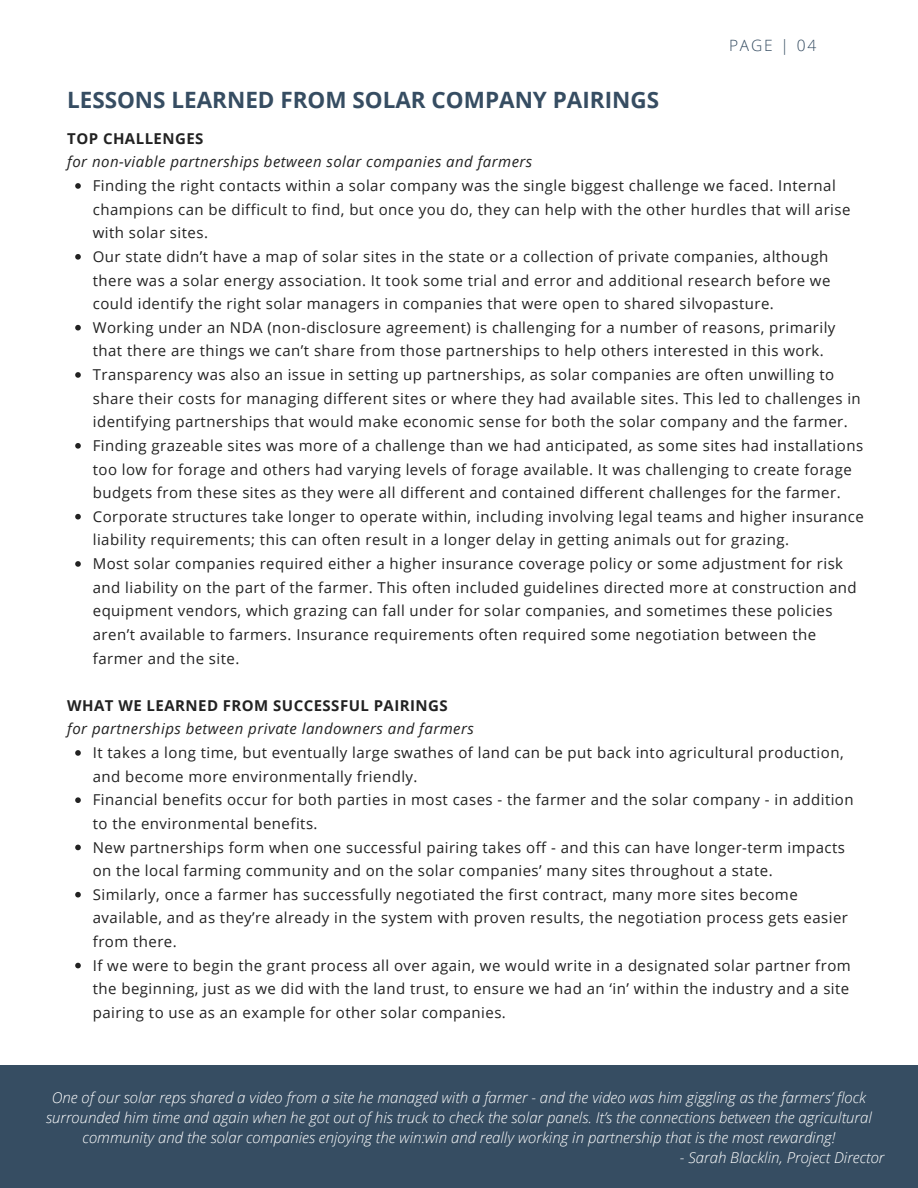
<style>
.page{position:relative;width:918px;height:1188px;background:#fff}
.page>*{position:absolute;margin:0;border:0;box-sizing:border-box;transform-origin:0 0}
.t1{font:700 22.5px "Open Sans";color:#364d62}
.t2{font:300 15.6px "Open Sans";letter-spacing:.12em;color:#364d62}
.t3{font:15px/23.7px "Open Sans";letter-spacing:.03em;color:#222}
.t4{font:italic 300 15px/20.2px "Open Sans";color:#fff;text-align:center}
.t5{font:italic 15px "Open Sans";letter-spacing:.03em;color:#222}
.t6{font:700 15px "Open Sans";letter-spacing:.03em;color:#222}
</style>
<div class="page">
<svg style="left:75px;top:183px;width:6px;height:6px"></svg>
<svg style="left:75px;top:254px;width:6px;height:6px"></svg>
<svg style="left:75px;top:325px;width:6px;height:6px"></svg>
<svg style="left:75px;top:372px;width:6px;height:6px"></svg>
<svg style="left:75px;top:443px;width:6px;height:6px"></svg>
<svg style="left:75px;top:514px;width:6px;height:6px"></svg>
<svg style="left:75px;top:561px;width:6px;height:6px"></svg>
<svg style="left:75px;top:750px;width:6px;height:6px"></svg>
<svg style="left:75px;top:797px;width:6px;height:6px"></svg>
<svg style="left:75px;top:845px;width:6px;height:5px"></svg>
<svg style="left:75px;top:892px;width:6px;height:6px"></svg>
<svg style="left:75px;top:963px;width:6px;height:5px"></svg>
<div style="left:0;top:1065px;width:918px;height:123px;background:#364d62"></div>
<p class="t1" style="left:67px;top:84px;width:594px">LESSONS LEARNED FROM SOLAR COMPANY PAIRINGS</p>
<p class="t6" style="left:67px;top:128px;width:138px">TOP CHALLENGES</p>
<p class="t5" style="left:67px;top:151px;width:467px">for non-viable partnerships between solar companies and farmers</p>
<p class="t2" style="left:729px;top:35px;width:89px">PAGE | 04</p>
<p class="t3" style="left:93px;top:173px;width:759px">Finding the right contacts within a solar company was the single biggest challenge we faced. Internal champions can be difficult to find, but once you do, they can help with the other hurdles that will arise with solar sites.</p>
<p class="t3" style="left:93px;top:244px;width:739px">Our state didn’t have a map of solar sites in the state or a collection of private companies, although there was a solar energy association. It took some trial and error and additional research before we could identify the right solar managers in companies that were open to shared silvopasture.</p>
<p class="t3" style="left:93px;top:315px;width:744px">Working under an NDA (non-disclosure agreement) is challenging for a number of reasons, primarily that there are things we can’t share from those partnerships to help others interested in this work.</p>
<p class="t3" style="left:93px;top:362px;width:769px">Transparency was also an issue in setting up partnerships, as solar companies are often unwilling to share their costs for managing different sites or where they had available sites. This led to challenges in identifying partnerships that would make economic sense for both the solar company and the farmer.</p>
<p class="t3" style="left:93px;top:433px;width:772px">Finding grazeable sites was more of a challenge than we had anticipated, as some sites had installations too low for forage and others had varying levels of forage available. It was challenging to create forage budgets from these sites as they were all different and contained different challenges for the farmer.</p>
<p class="t3" style="left:93px;top:504px;width:773px">Corporate structures take longer to operate within, including involving legal teams and higher insurance liability requirements; this can often result in a longer delay in getting animals out for grazing.</p>
<p class="t3" style="left:93px;top:551px;width:766px">Most solar companies required either a higher insurance coverage policy or some adjustment for risk and liability on the part of the farmer. This often included guidelines directed more at construction and equipment vendors, which grazing can fall under for solar companies, and sometimes these policies aren’t available to farmers. Insurance requirements often required some negotiation between the farmer and the site.</p>
<p class="t6" style="left:67px;top:695px;width:382px">WHAT WE LEARNED FROM SUCCESSFUL PAIRINGS</p>
<p class="t5" style="left:67px;top:718px;width:408px">for partnerships between private landowners and farmers</p>
<p class="t3" style="left:93px;top:740px;width:752px">It takes a long time, but eventually large swathes of land can be put back into agricultural production, and become more environmentally friendly.</p>
<p class="t3" style="left:93px;top:788px;width:762px">Financial benefits occur for both parties in most cases - the farmer and the solar company - in addition to the environmental benefits.</p>
<p class="t3" style="left:93px;top:835px;width:754px">New partnerships form when one successful pairing takes off - and this can have longer-term impacts on the local farming community and on the solar companies’ many sites throughout a state.</p>
<p class="t3" style="left:93px;top:882px;width:757px">Similarly, once a farmer has successfully negotiated the first contract, many more sites become available, and as they’re already in the system with proven results, the negotiation process gets easier from there.</p>
<p class="t3" style="left:93px;top:953px;width:760px;text-align:justify">If we were to begin the grant process all over again, we would write in a designated solar partner from the beginning, just as we did with the land trust, to ensure we had an ‘in’ within the industry and a site pairing to use as an example for other solar companies.</p>
<p class="t4" style="left:46px;top:1087px;width:827px">One of our solar reps shared a video from a site he managed with a farmer - and the video was him giggling as the farmers’ flock surrounded him time and again when he got out of his truck to check the solar panels. It’s the connections between the agricultural community and the solar companies enjoying the win:win and really working in partnership that is the most rewarding!</p>
<p class="t4" style="left:680px;top:1148px;width:206px">- Sarah Blacklin, Project Director</p>
</div>
